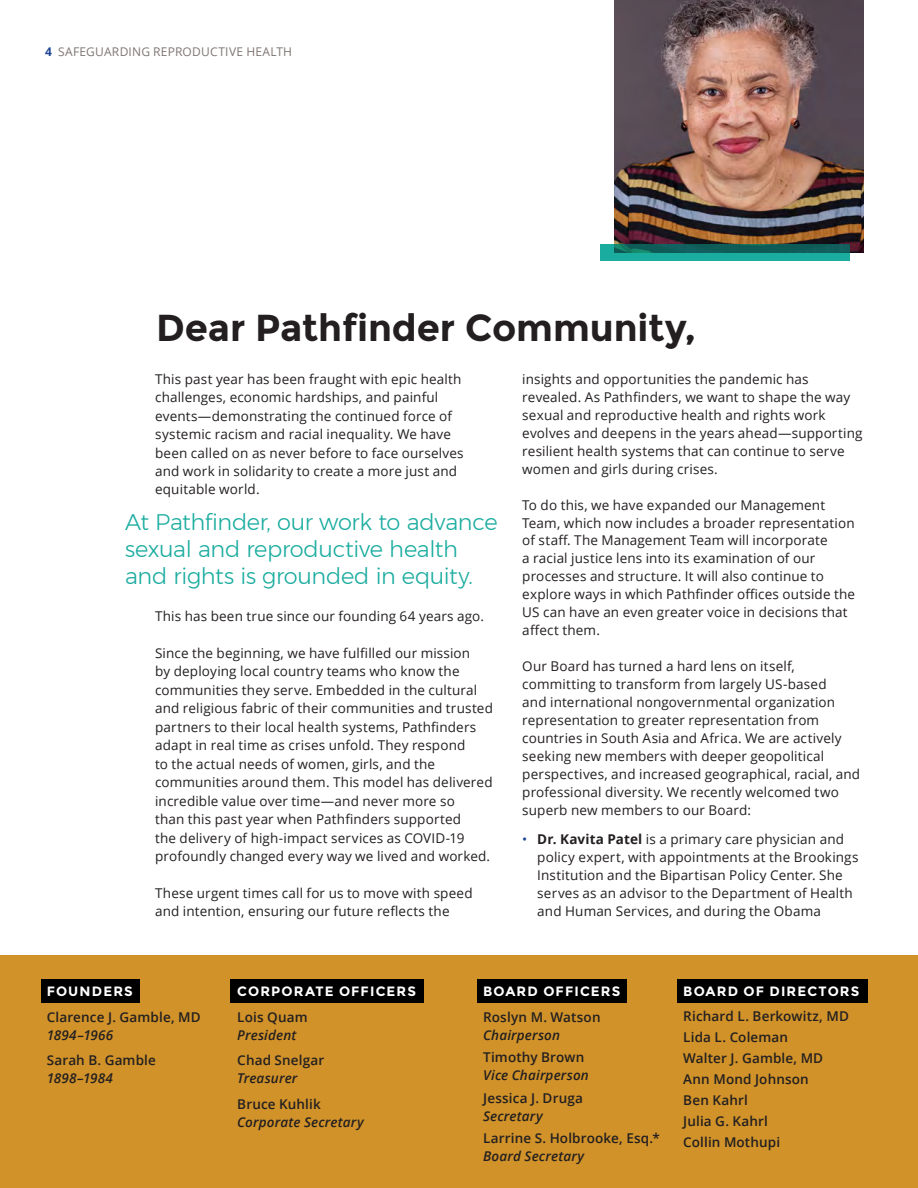
<style>
.page{position:relative;width:918px;height:1188px;background:#fff}
.page>*{position:absolute;margin:0;border:0;box-sizing:border-box;transform-origin:0 0}
.t1{font:700 37.5px "Montserrat";letter-spacing:-.005em;color:#231f20}
.Callout{font:300 22.5px/27px "Montserrat";letter-spacing:-.015em;color:#1aac9f}
.Body{font:13.5px/18px "Open Sans";letter-spacing:.01em;color:#231f20}
.Body-2{font:600 13.5px/18px "Open Sans";letter-spacing:.01em;color:#231f20}
.Body-3{font:italic 600 13.5px/18px "Open Sans";letter-spacing:.01em;color:#231f20}
.Country_header{font:700 13.5px "Montserrat";letter-spacing:.085em;color:#fff}
.t2{font:12px "Open Sans";letter-spacing:.02em;color:#7f7673}
.s1{font-weight:700;color:#204594}
.s2{color:#204594}
.s3{font-weight:700}
.s4{font-style:normal}
.s5{font-style:italic}
</style>
<div class="page">
<div style="left:0;top:956px;width:918px;height:232px;background:#d09229"></div>
<div style="left:41px;top:980px;width:99px;height:23px;background:#000"></div>
<div style="left:231px;top:980px;width:193px;height:23px;background:#000"></div>
<div style="left:477px;top:980px;width:149px;height:23px;background:#000"></div>
<div style="left:677px;top:980px;width:191px;height:23px;background:#000"></div>
<img style="left:614px;top:0;width:250px;height:253px">
<svg style="left:600px;top:245px;width:250px;height:16px;background:#14887e"></svg>
<p class="t2" style="left:45px;top:43px;width:249px"><span class="s1">4</span> SAFEGUARDING REPRODUCTIVE HEALTH</p>
<p class="t1" style="left:156px;top:305px;width:541px">Dear Pathfinder Community,</p>
<p class="Body" style="left:155px;top:369px;width:310px;line-height:18.5px">This past year has been fraught with epic health challenges, economic hardships, and painful events—demonstrating the continued force of systemic racism and racial inequality. We have been called on as never before to face ourselves and work in solidarity to create a more just and equitable world.</p>
<p class="Callout" style="left:125px;top:509px;width:374px">At Pathfinder, our work to advance sexual and reproductive health and rights is grounded in equity.</p>
<p class="Body" style="left:155px;top:607px;width:330px">This has been true since our founding 64 years ago.</p>
<p class="Body" style="left:155px;top:643px;width:339px;line-height:18.5px">Since the beginning, we have fulfilled our mission<br>by deploying local country teams who know the communities they serve. Embedded in the cultural and religious fabric of their communities and trusted partners to their local health systems, Pathfinders adapt in real time as crises unfold. They respond<br>to the actual needs of women, girls, and the communities around them. This model has delivered incredible value over time—and never more so<br>than this past year when Pathfinders supported<br>the delivery of high-impact services as COVID-19 profoundly changed every way we lived and worked.</p>
<p class="Body" style="left:155px;top:883px;width:319px;line-height:18.5px">These urgent times call for us to move with speed and intention, ensuring our future reflects the</p>
<p class="Body" style="left:522px;top:369px;width:342px">insights and opportunities the pandemic has revealed. As Pathfinders, we want to shape the way sexual and reproductive health and rights work evolves and deepens in the years ahead—supporting resilient health systems that can continue to serve women and girls during crises.</p>
<p class="Body" style="left:522px;top:495px;width:334px">To do this, we have expanded our Management Team, which now includes a broader representation of staff. The Management Team will incorporate<br>a racial justice lens into its examination of our processes and structure. It will also continue to explore ways in which Pathfinder offices outside the US can have an even greater voice in decisions that affect them.</p>
<p class="Body" style="left:522px;top:657px;width:339px">Our Board has turned a hard lens on itself, committing to transform from largely US-based<br>and international nongovernmental organization representation to greater representation from countries in South Asia and Africa. We are actively seeking new members with deeper geopolitical perspectives, and increased geographical, racial, and professional diversity. We recently welcomed two superb new members to our Board:</p>
<p class="Body" style="left:537px;top:830px;width:323px;text-indent:-15px"><span class="s2">•</span> <span class="s3">Dr. Kavita Patel</span> is a primary care physician and policy expert, with appointments at the Brookings Institution and the Bipartisan Policy Center. She serves as an advisor to the Department of Health and Human Services, and during the Obama</p>
<p class="Country_header" style="left:47px;top:983px;width:88px">FOUNDERS</p>
<p class="Body-2" style="left:47px;top:1007px;width:155px">Clarence J. Gamble, MD</p>
<p class="Body-3" style="left:47px;top:1025px;width:68px">1894–1966</p>
<p class="Body-2" style="left:47px;top:1051px;width:111px">Sarah B. Gamble</p>
<p class="Body-3" style="left:47px;top:1069px;width:68px">1898–1984</p>
<p class="Country_header" style="left:237px;top:983px;width:180px">CORPORATE OFFICERS</p>
<p class="Body-3" style="left:237px;top:1007px;width:72px"><span class="s4">Lois Quam<br></span>President</p>
<p class="Body-2" style="left:237px;top:1051px;width:88px">Chad Snelgar<br><span class="s5">Treasurer</span></p>
<p class="Body-3" style="left:237px;top:1094px;width:128px"><span class="s4">Bruce Kuhlik<br></span>Corporate Secretary</p>
<p class="Country_header" style="left:483px;top:983px;width:139px">BOARD OFFICERS</p>
<p class="Body-2" style="left:483px;top:1007px;width:119px">Roslyn M. Watson<br><span class="s5">Chairperson</span></p>
<p class="Body-3" style="left:483px;top:1048px;width:107px"><span class="s4">Timothy Brown<br></span>Vice Chairperson</p>
<p class="Body-2" style="left:483px;top:1088px;width:101px">Jessica J. Druga<br><span class="s5">Secretary</span></p>
<p class="Body-2" style="left:483px;top:1129px;width:178px">Larrine S. Holbrooke, Esq.*<br><span class="s5">Board Secretary</span></p>
<p class="Country_header" style="left:683px;top:983px;width:178px">BOARD OF DIRECTORS</p>
<p class="Body-2" style="left:683px;top:1007px;width:167px">Richard L. Berkowitz, MD</p>
<p class="Body-2" style="left:683px;top:1028px;width:106px">Lida L. Coleman</p>
<p class="Body-2" style="left:683px;top:1049px;width:141px">Walter J. Gamble, MD</p>
<p class="Body-2" style="left:683px;top:1070px;width:127px">Ann Mond Johnson</p>
<p class="Body-2" style="left:683px;top:1091px;width:66px">Ben Kahrl</p>
<p class="Body-2" style="left:683px;top:1112px;width:86px">Julia G. Kahrl</p>
<p class="Body-2" style="left:683px;top:1133px;width:98px">Collin Mothupi</p>
</div>
